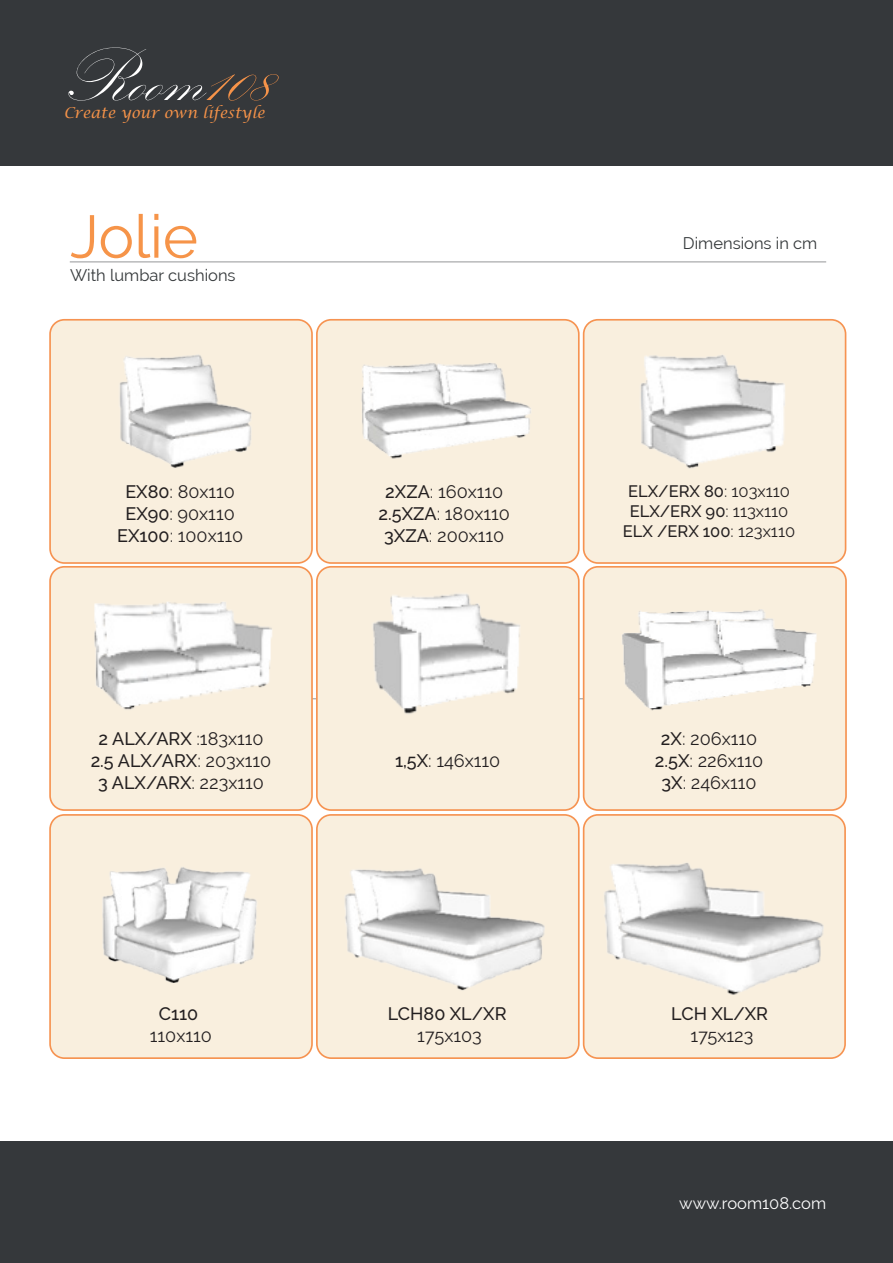
<style>
.page{position:relative;width:893px;height:1263px;background:#fff}
.page>*{position:absolute;margin:0;border:0;box-sizing:border-box;transform-origin:0 0}
.t1{font:77.4px "Kunstler Script";color:#fff}
.t2{font:60px "Raleway";color:#f69449}
.t3{font:18px "Raleway";color:#231f20}
.t4{font:500 18px "Raleway";color:#231f20}
.t5{font:500 16.5px "Raleway";color:#231f20}
.t6{font:16.5px "Raleway";color:#35393b}
.t7{font:16.5px "Raleway";color:#fff}
.t8{font:italic 15px "Lucida Calligraphy";color:#f49249}
.s1{color:#f69349}
.s2{font-weight:500}
.s3{font-weight:400}
</style>
<div class="page">
<hr style="left:60px;top:698px;width:756px;height:1px;background:#959798">
<div style="left:50px;top:320px;width:262px;height:243px;background:#f9efde;border-radius:14px"></div>
<div style="left:49px;top:319px;width:264px;height:245px;border:2px solid #f69351;border-radius:14px"></div>
<div style="left:584px;top:320px;width:262px;height:243px;background:#f9efde;border-radius:14px"></div>
<div style="left:583px;top:319px;width:263px;height:245px;border:2px solid #f69351;border-radius:14px"></div>
<div style="left:50px;top:567px;width:262px;height:243px;background:#f9efde;border-radius:14px"></div>
<div style="left:49px;top:566px;width:264px;height:245px;border:2px solid #f69351;border-radius:14px"></div>
<div style="left:317px;top:567px;width:262px;height:243px;background:#f9efde;border-radius:14px"></div>
<div style="left:316px;top:566px;width:264px;height:245px;border:2px solid #f69351;border-radius:14px"></div>
<div style="left:584px;top:567px;width:262px;height:243px;background:#f9efde;border-radius:14px"></div>
<div style="left:583px;top:566px;width:264px;height:245px;border:2px solid #f69351;border-radius:14px"></div>
<div style="left:50px;top:815px;width:262px;height:243px;background:#f9efde;border-radius:14px"></div>
<div style="left:49px;top:814px;width:264px;height:245px;border:2px solid #f69351;border-radius:14px"></div>
<div style="left:317px;top:815px;width:262px;height:243px;background:#f9efde;border-radius:14px"></div>
<div style="left:316px;top:814px;width:264px;height:245px;border:2px solid #f69351;border-radius:14px"></div>
<div style="left:584px;top:815px;width:261px;height:243px;background:#f9efde;border-radius:14px"></div>
<div style="left:583px;top:814px;width:263px;height:245px;border:2px solid #f69351;border-radius:14px"></div>
<div style="left:317px;top:320px;width:262px;height:243px;background:#f9efde;border-radius:14px"></div>
<div style="left:316px;top:319px;width:264px;height:245px;border:2px solid #f69351;border-radius:14px"></div>
<img style="left:120px;top:355px;width:132px;height:113px">
<img style="left:94px;top:602px;width:178px;height:108px">
<img style="left:641px;top:355px;width:144px;height:114px">
<img style="left:622px;top:609px;width:195px;height:102px">
<img style="left:373px;top:594px;width:147px;height:120px">
<img style="left:361px;top:363px;width:170px;height:96px">
<div style="left:0;top:0;width:892px;height:165px;background:#35383b"></div>
<div style="left:0;top:1141px;width:892px;height:122px;background:#35383b"></div>
<hr style="left:70px;top:261px;width:756px;height:1px;background:#959798">
<img style="left:102px;top:867px;width:155px;height:116px">
<img style="left:345px;top:868px;width:200px;height:123px">
<img style="left:583px;top:842px;width:263px;height:161px">
<h1 class="t1" style="left:59px;top:36px;width:212px">Room<span class="s1">108</span></h1>
<p class="t8" style="left:64px;top:104px;width:203px">Create your own lifestyle</p>
<p class="t2" style="left:70px;top:202px;width:130px">Jolie</p>
<p class="t6" style="left:70px;top:265px;width:167px">With lumbar cushions</p>
<p class="t3" style="left:125px;top:482px;width:111px"><span class="s2">EX80</span>: 80x110</p>
<p class="t3" style="left:125px;top:503px;width:111px"><span class="s2">EX90</span>: 90x110</p>
<p class="t3" style="left:117px;top:525px;width:128px"><span class="s2">EX100</span>: 100x110</p>
<p class="t4" style="left:99px;top:729px;width:166px">2 ALX/ARX <span class="s3">:183x110</span></p>
<p class="t4" style="left:91px;top:750px;width:182px">2.5 ALX/ARX<span class="s3">: 203x110</span></p>
<p class="t4" style="left:98px;top:772px;width:167px">3 ALX/ARX<span class="s3">: 223x110</span></p>
<p class="t4" style="left:159px;top:1004px;width:41px">C110</p>
<p class="t3" style="left:150px;top:1025px;width:63px">110x110</p>
<p class="t3" style="left:385px;top:482px;width:119px"><span class="s2">2XZA</span>: 160x110</p>
<p class="t3" style="left:379px;top:503px;width:133px"><span class="s2">2.5XZA</span>: 180x110</p>
<p class="t3" style="left:384px;top:525px;width:122px"><span class="s2">3XZA</span>: 200x110</p>
<p class="t3" style="left:395px;top:750px;width:107px"><span class="s2">1,5X</span>: 146x110</p>
<p class="t4" style="left:388px;top:1004px;width:120px">LCH80 XL/XR</p>
<p class="t3" style="left:417px;top:1025px;width:66px">175x103</p>
<p class="t6" style="left:683px;top:233px;width:136px">Dimensions in cm</p>
<p class="t5" style="left:628px;top:482px;width:163px">ELX/ERX 80<span class="s3">: 103x110</span></p>
<p class="t5" style="left:630px;top:501px;width:160px">ELX/ERX 90<span class="s3">: 113x110</span></p>
<p class="t5" style="left:623px;top:521px;width:174px">ELX /ERX 100<span class="s3">: 123x110</span></p>
<p class="t3" style="left:661px;top:729px;width:98px"><span class="s2">2X</span>: 206x110</p>
<p class="t3" style="left:655px;top:750px;width:110px"><span class="s2">2.5X</span>: 226x110</p>
<p class="t3" style="left:662px;top:772px;width:97px"><span class="s2">3X</span>: 246x110</p>
<p class="t4" style="left:671px;top:1004px;width:98px">LCH XL/XR</p>
<p class="t3" style="left:690px;top:1025px;width:65px">175x123</p>
<p class="t7" style="left:679px;top:1193px;width:148px">www.room108.com</p>
</div>
